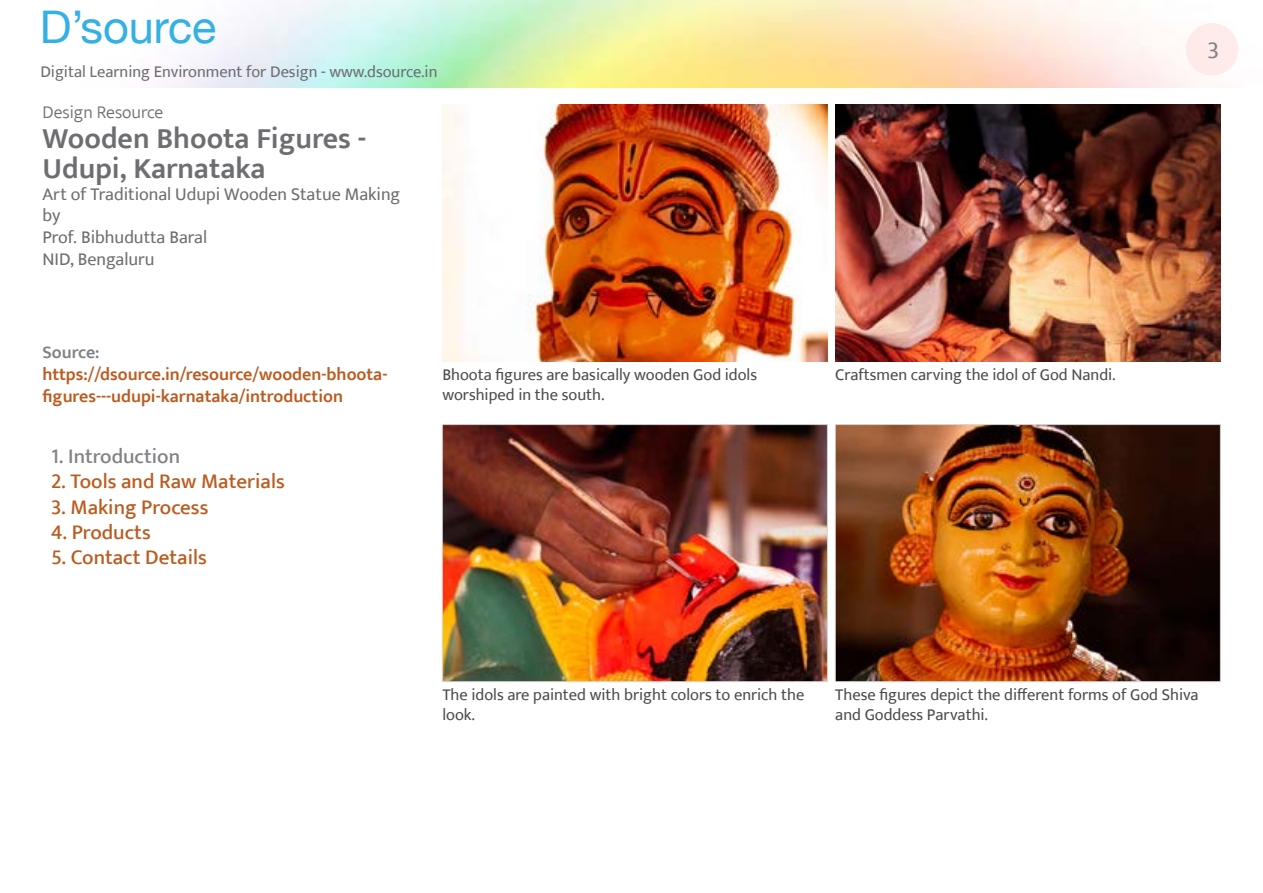
<style>
.page{position:relative;width:1263px;height:893px;background:#fff}
.page>*{position:absolute;margin:0;border:0;box-sizing:border-box;transform-origin:0 0}
.t1{font:45px "Helvetica Neue";color:#33b0e5}
.t2{font:600 30px/30px "Ek Mukta";color:#6d6e71}
.t3{font:24px "Ek Mukta";color:#808285}
.t4{font:500 21px "Ek Mukta";color:#bb5c20}
.t5{font:500 21px "Ek Mukta";color:#808285}
.t6{font:600 18px/21.6px "Ek Mukta";color:#bb5c20}
.t7{font:18px/21.6px "Ek Mukta";color:#6d6e71}
.t8{font:300 18px "Ek Mukta";color:#6d6e71}
.t9{font:600 18px "Ek Mukta";color:#808285}
.t10{font:16.5px/19.8px "Ek Mukta";color:#4d4d4f}
.t11{font:16.5px "Ek Mukta";color:#6d6e71}
</style>
<div class="page">
<div style="left:1186px;top:23px;width:52px;height:52px;background:#feebea;border-radius:50%"></div>
<img style="left:837px;top:426px;width:381px;height:254px">
<div style="left:835px;top:424px;width:385px;height:258px;border:1px solid #d9d9d9"></div>
<img style="left:835px;top:105px;width:385px;height:257px">
<img style="left:444px;top:426px;width:381px;height:254px">
<div style="left:442px;top:424px;width:385px;height:258px;border:1px solid #d9d9d9"></div>
<img style="left:442px;top:105px;width:385px;height:257px">
<h1 class="t1" style="left:40px;top:0;width:178px">D’source</h1>
<p class="t11" style="left:40px;top:62px;width:399px">Digital Learning Environment for Design - www.dsource.in</p>
<p class="t8" style="left:43px;top:101px;width:122px">Design Resource</p>
<h2 class="t2" style="left:43px;top:123px;width:325px">Wooden Bhoota Figures -<br>Udupi, Karnataka</h2>
<p class="t7" style="left:43px;top:183px;width:359px">Art of Traditional Udupi Wooden Statue Making by<br>Prof. Bibhudutta Baral<br>NID, Bengaluru</p>
<p class="t9" style="left:43px;top:342px;width:59px">Source:</p>
<p class="t6" style="left:43px;top:363px;width:346px">https://dsource.in/resource/wooden-bhoota&shy;figures---udupi-karnataka/introduction</p>
<p class="t5" style="left:51px;top:444px;width:131px">1. Introduction</p>
<p class="t4" style="left:51px;top:469px;width:235px">2. Tools and Raw Materials</p>
<p class="t4" style="left:51px;top:494px;width:159px">3. Making Process</p>
<p class="t4" style="left:51px;top:519px;width:101px">4. Products</p>
<p class="t4" style="left:51px;top:544px;width:157px">5. Contact Details</p>
<p class="t10" style="left:442px;top:365px;width:316px">Bhoota figures are basically wooden God idols worshiped in the south.</p>
<p class="t10" style="left:835px;top:365px;width:282px">Craftsmen carving the idol of God Nandi.</p>
<h3 class="t3" style="left:1207px;top:35px;width:13px">3</h3>
<p class="t10" style="left:442px;top:685px;width:364px">The idols are painted with bright colors to enrich the look.</p>
<p class="t10" style="left:835px;top:685px;width:365px">These figures depict the different forms of God Shiva and Goddess Parvathi.</p>
</div>
